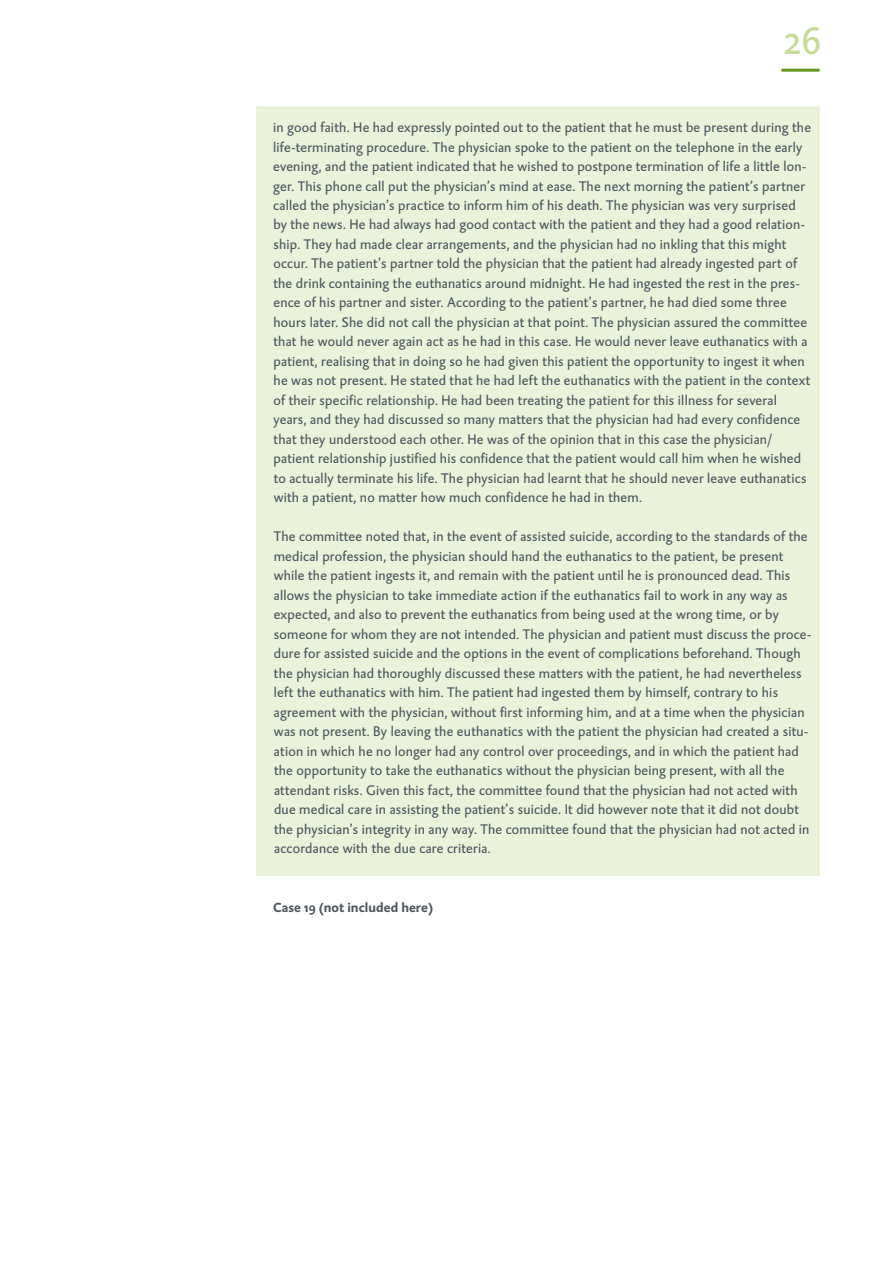
<style>
.page{position:relative;width:893px;height:1263px;background:#fff}
.page>*{position:absolute;margin:0;border:0;box-sizing:border-box;transform-origin:0 0}
.t1{font:42px "DTL Caspari ST";color:#c8dc99}
.t2{font:14.25px/19.5px "DTL Caspari ST";letter-spacing:.015em;color:#4c575f}
.t3{font:700 13.5px "DTL Caspari ST";letter-spacing:.005em;color:#4c575f}
</style>
<div class="page">
<hr style="left:781px;top:69px;width:39px;height:3px;background:#65971c">
<div style="left:256px;top:106px;width:564px;height:770px;background:#eaf2d9"></div>
<h1 class="t1" style="left:783px;top:14px;width:40px">26</h1>
<p class="t2" style="left:273px;top:117px;width:539px">in good faith. He had expressly pointed out to the patient that he must be present during the life-terminating procedure. The physician spoke to the patient on the telephone in the early evening, and the patient indicated that he wished to postpone termination of life a little lon&shy;ger. This phone call put the physician’s mind at ease. The next morning the patient’s partner called the physician’s practice to inform him of his death. The physician was very surprised by the news. He had always had good contact with the patient and they had a good relation&shy;ship. They had made clear arrangements, and the physician had no inkling that this might occur. The patient’s partner told the physician that the patient had already ingested part of the drink containing the euthanatics around midnight. He had ingested the rest in the pres&shy;ence of his partner and sister. According to the patient’s partner, he had died some three hours later. She did not call the physician at that point. The physician assured the committee that he would never again act as he had in this case. He would never leave euthanatics with a patient, realising that in doing so he had given this patient the opportunity to ingest it when he was not present. He stated that he had left the euthanatics with the patient in the context of their specific relationship. He had been treating the patient for this illness for several years, and they had discussed so many matters that the physician had had every confidence that they understood each other. He was of the opinion that in this case the physician/ patient relationship justified his confidence that the patient would call him when he wished to actually terminate his life. The physician had learnt that he should never leave euthanatics with a patient, no matter how much confidence he had in them.</p>
<p class="t2" style="left:274px;top:527px;width:539px">The committee noted that, in the event of assisted suicide, according to the standards of the medical profession, the physician should hand the euthanatics to the patient, be present while the patient ingests it, and remain with the patient until he is pronounced dead. This allows the physician to take immediate action if the euthanatics fail to work in any way as expected, and also to prevent the euthanatics from being used at the wrong time, or by someone for whom they are not intended. The physician and patient must discuss the proce&shy;dure for assisted suicide and the options in the event of complications beforehand. Though the physician had thoroughly discussed these matters with the patient, he had nevertheless left the euthanatics with him. The patient had ingested them by himself, contrary to his agreement with the physician, without first informing him, and at a time when the physician was not present. By leaving the euthanatics with the patient the physician had created a situ&shy;ation in which he no longer had any control over proceedings, and in which the patient had the opportunity to take the euthanatics without the physician being present, with all the attendant risks. Given this fact, the committee found that the physician had not acted with due medical care in assisting the patient’s suicide. It did however note that it did not doubt the physician’s integrity in any way. The committee found that the physician had not acted in accordance with the due care criteria.</p>
<p class="t3" style="left:273px;top:898px;width:162px">Case 19 (not included here)</p>
</div>
